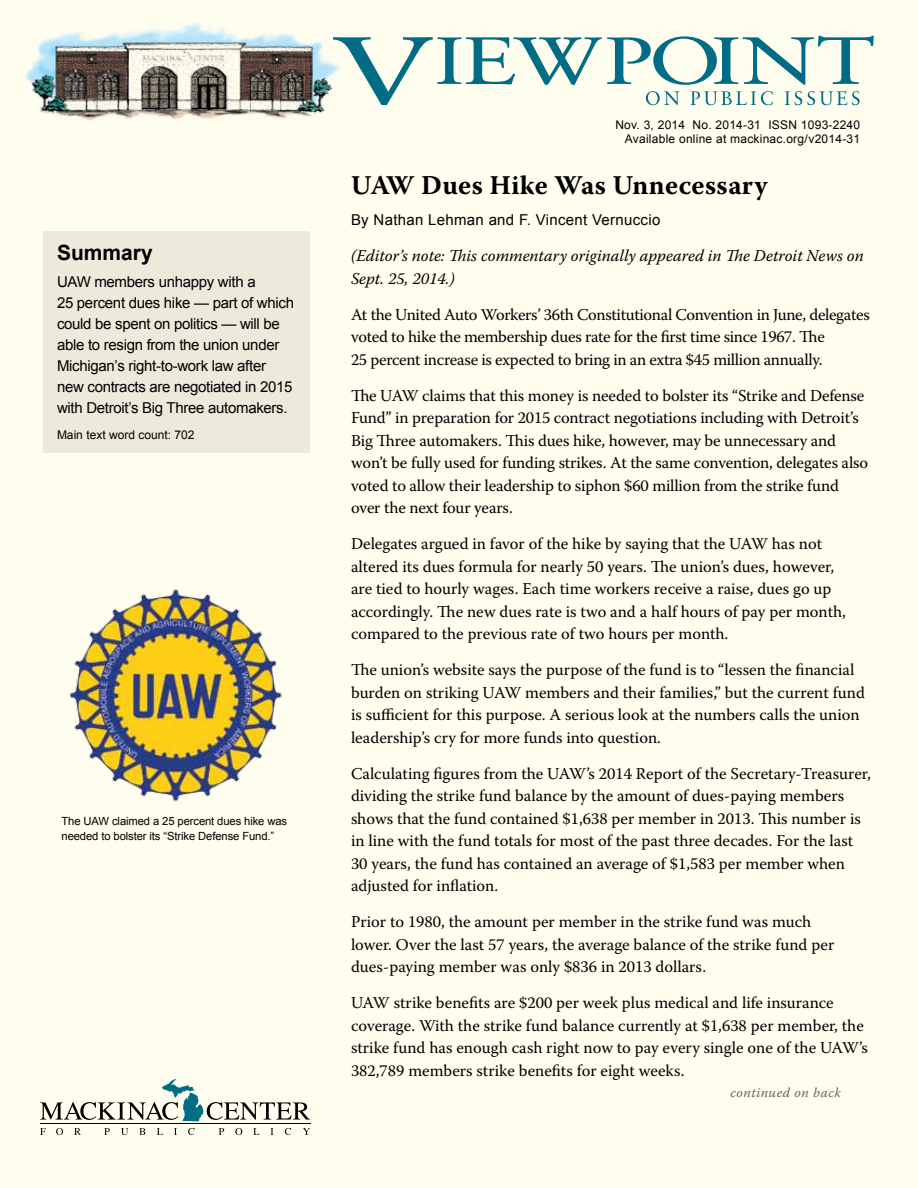
<style>
.page{position:relative;width:918px;height:1188px;background:#fffdee}
.page>*{position:absolute;margin:0;border:0;box-sizing:border-box;transform-origin:0 0}
.t1{font:700 27px "Warnock Pro";letter-spacing:.01em;color:#000}
.t2{font:700 21px "Arial";color:#000}
.t3{font:16.5px/22.5px "Warnock Pro";color:#000}
.t4{font:16.5px/22.5px "Warnock Pro";letter-spacing:-.02em;color:#000}
.t5{font:italic 16.5px/22.5px "Warnock Pro";color:#000}
.t6{font:15px/21px "Arial";letter-spacing:-.02em;color:#000}
.t7{font:15px "Arial";letter-spacing:.02em;color:#000}
.t8{font:italic 13.5px "Warnock Pro";letter-spacing:.04em;color:#636466}
.t9{font:12px/14.4px "Arial";letter-spacing:.02em;color:#000;text-align:right}
.t10{font:12px "Arial";color:#000}
.t11{font:11.25px/15px "Arial";letter-spacing:-.01em;color:#000}
</style>
<div class="page">
<img style="left:25px;top:22px;width:308px;height:99px">
<svg style="left:333px;top:36px;width:541px;height:69px"></svg>
<svg style="left:40px;top:1128px;width:6px;height:7px"></svg>
<svg style="left:56px;top:1128px;width:7px;height:7px"></svg>
<svg style="left:74px;top:1128px;width:7px;height:7px"></svg>
<svg style="left:104px;top:1128px;width:6px;height:7px"></svg>
<svg style="left:121px;top:1128px;width:7px;height:7px"></svg>
<svg style="left:139px;top:1128px;width:6px;height:7px"></svg>
<svg style="left:157px;top:1128px;width:6px;height:7px"></svg>
<svg style="left:174px;top:1128px;width:3px;height:7px"></svg>
<svg style="left:188px;top:1128px;width:7px;height:7px"></svg>
<svg style="left:219px;top:1128px;width:5px;height:7px"></svg>
<svg style="left:235px;top:1128px;width:7px;height:7px"></svg>
<svg style="left:253px;top:1128px;width:7px;height:7px"></svg>
<svg style="left:270px;top:1128px;width:4px;height:7px"></svg>
<svg style="left:285px;top:1128px;width:6px;height:7px"></svg>
<svg style="left:303px;top:1128px;width:7px;height:7px"></svg>
<hr style="left:40px;top:1124px;width:270px;height:1px;background:#000">
<svg style="left:40px;top:1079px;width:270px;height:42px"></svg>
<div style="left:44px;top:231px;width:266px;height:222px;background:#ebeadb"></div>
<img style="left:69px;top:589px;width:213px;height:213px">
<p class="t2" style="left:57px;top:238px;width:97px">Summary</p>
<p class="t6" style="left:57px;top:272px;width:239px">UAW members unhappy with a<br>25 percent dues hike — part of which could be spent on politics — will be able to resign from the union under Michigan’s right-to-work law after new contracts are negotiated in 2015 with Detroit’s Big Three automakers.</p>
<p class="t10" style="left:57px;top:426px;width:139px">Main text word count: 702</p>
<p class="t11" style="left:62px;top:813px;width:227px">The UAW claimed a 25 percent dues hike was needed to bolster its “Strike Defense Fund.”</p>
<p class="t9" style="left:615px;top:117px;width:246px">Nov. 3, 2014 No. 2014-31 ISSN 1093-2240<br>Available online at mackinac.org/v2014-31</p>
<h1 class="t1" style="left:351px;top:169px;width:418px">UAW Dues Hike Was Unnecessary</h1>
<p class="t7" style="left:351px;top:210px;width:311px">By Nathan Lehman and F. Vincent Vernuccio</p>
<p class="t5" style="left:351px;top:244px;width:514px">(Editor’s note: This commentary originally appeared in The Detroit News on<br>Sept. 25, 2014.)</p>
<p class="t4" style="left:351px;top:303px;width:520px">At the United Auto Workers’ 36th Constitutional Convention in June, delegates voted to hike the membership dues rate for the first time since 1967. The<br>25 percent increase is expected to bring in an extra $45 million annually.</p>
<p class="t3" style="left:351px;top:384px;width:519px">The UAW claims that this money is needed to bolster its “Strike and Defense Fund” in preparation for 2015 contract negotiations including with Detroit’s Big Three automakers. This dues hike, however, may be unnecessary and won’t be fully used for funding strikes. At the same convention, delegates also voted to allow their leadership to siphon $60 million from the strike fund over the next four years.</p>
<p class="t3" style="left:351px;top:532px;width:496px">Delegates argued in favor of the hike by saying that the UAW has not altered its dues formula for nearly 50 years. The union’s dues, however, are tied to hourly wages. Each time workers receive a raise, dues go up accordingly. The new dues rate is two and a half hours of pay per month, compared to the previous rate of two hours per month.</p>
<p class="t3" style="left:351px;top:658px;width:515px">The union’s website says the purpose of the fund is to “lessen the financial burden on striking UAW members and their families,” but the current fund is sufficient for this purpose. A serious look at the numbers calls the union leadership’s cry for more funds into question.</p>
<p class="t3" style="left:351px;top:762px;width:521px">Calculating figures from the UAW’s 2014 Report of the Secretary-Treasurer, dividing the strike fund balance by the amount of dues-paying members shows that the fund contained $1,638 per member in 2013. This number is in line with the fund totals for most of the past three decades. For the last 30 years, the fund has contained an average of $1,583 per member when adjusted for inflation.</p>
<p class="t3" style="left:351px;top:910px;width:485px">Prior to 1980, the amount per member in the strike fund was much lower. Over the last 57 years, the average balance of the strike fund per dues-paying member was only $836 in 2013 dollars.</p>
<p class="t3" style="left:351px;top:991px;width:518px">UAW strike benefits are $200 per week plus medical and life insurance coverage. With the strike fund balance currently at $1,638 per member, the strike fund has enough cash right now to pay every single one of the UAW’s 382,789 members strike benefits for eight weeks.</p>
<p class="t8" style="left:731px;top:1084px;width:112px">continued on back</p>
</div>
